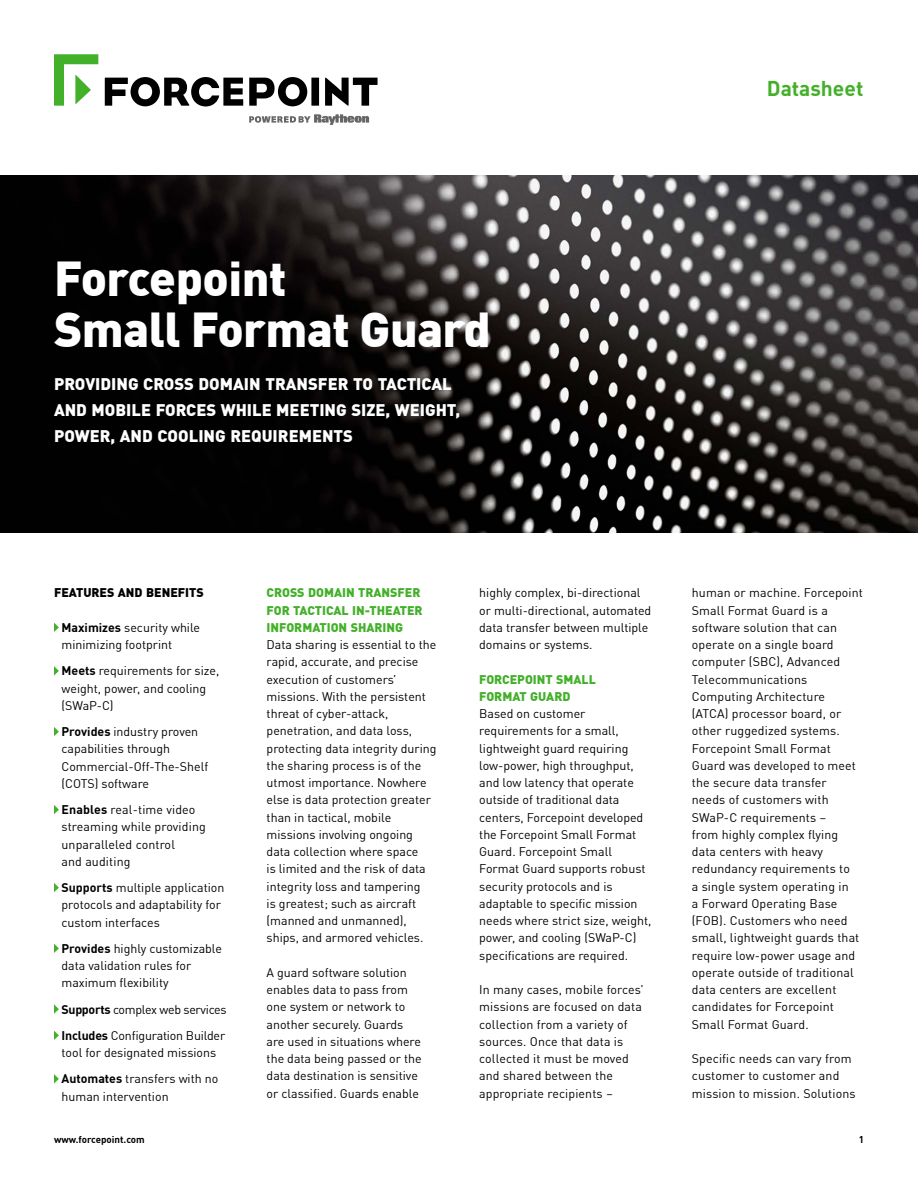
<style>
.page{position:relative;width:918px;height:1188px;background:#fff}
.page>*{position:absolute;margin:0;border:0;box-sizing:border-box;transform-origin:0 0}
.t1{font:900 48px/51.8px "DIN Offc Pro";letter-spacing:-.01em;color:#fff}
.t2{font:700 21px "DIN Offc Pro";color:#43b02a}
.t3{font:900 16.5px/25.8px "DIN Offc Pro";color:#fff}
.t4{font:12.3px/17.2px "DIN Offc Pro";color:#000}
.t5{font:900 12.3px/17.2px "DIN Offc Pro";color:#43b02a}
.t6{font:12.3px/26.2px "DIN Offc Pro";letter-spacing:-.025em;color:#000}
.t7{font:900 12.3px "DIN Offc Pro";color:#000}
.t8{font:700 9.75px "DIN Offc Pro";color:#000}
.s1{font-weight:700}
</style>
<div class="page">
<img style="left:0;top:176px;width:918px;height:356px">
<svg style="left:54px;top:54px;width:44px;height:52px"></svg>
<svg style="left:105px;top:77px;width:273px;height:29px"></svg>
<svg style="left:249px;top:114px;width:120px;height:11px"></svg>
<svg style="left:54px;top:623px;width:5px;height:9px"></svg>
<svg style="left:54px;top:666px;width:5px;height:9px"></svg>
<svg style="left:54px;top:727px;width:5px;height:9px"></svg>
<svg style="left:54px;top:805px;width:5px;height:9px"></svg>
<svg style="left:54px;top:883px;width:5px;height:9px"></svg>
<svg style="left:54px;top:944px;width:5px;height:9px"></svg>
<svg style="left:54px;top:1004px;width:5px;height:10px"></svg>
<svg style="left:54px;top:1031px;width:5px;height:9px"></svg>
<svg style="left:54px;top:1074px;width:5px;height:9px"></svg>
<h2 class="t2" style="left:767px;top:72px;width:98px">Datasheet</h2>
<h1 class="t1" style="left:54px;top:249px;width:438px">Forcepoint<br>Small Format Guard</h1>
<h3 class="t3" style="left:54px;top:370px;width:408px">PROVIDING CROSS DOMAIN TRANSFER TO TACTICAL<br>AND MOBILE FORCES WHILE MEETING SIZE, WEIGHT,<br>POWER, AND COOLING REQUIREMENTS</h3>
<p class="t7" style="left:54px;top:583px;width:151px">FEATURES AND BENEFITS</p>
<p class="t4" style="left:62px;top:618px;width:140px"><span class="s1">Maximizes</span> security while minimizing footprint</p>
<p class="t4" style="left:62px;top:662px;width:159px"><span class="s1">Meets</span> requirements for size, weight, power, and cooling (SWaP-C)</p>
<p class="t4" style="left:62px;top:722px;width:148px"><span class="s1">Provides</span> industry proven capabilities through<br>Commercial-Off-The-Shelf (COTS) software</p>
<p class="t4" style="left:62px;top:800px;width:146px"><span class="s1">Enables</span> real-time video streaming while providing unparalleled control<br>and auditing</p>
<p class="t4" style="left:62px;top:878px;width:164px"><span class="s1">Supports</span> multiple application protocols and adaptability for custom interfaces</p>
<p class="t4" style="left:62px;top:939px;width:162px"><span class="s1">Provides</span> highly customizable data validation rules for maximum flexibility</p>
<p class="t6" style="left:62px;top:995px;width:167px"><span class="s1">Supports</span> complex web services<br><span class="s1">Includes</span> Configuration Builder</p>
<p class="t4" style="left:62px;top:1039px;width:158px;line-height:26.2px">tool for designated missions<br><span class="s1">Automates</span> transfers with no</p>
<p class="t4" style="left:62px;top:1087px;width:109px">human intervention</p>
<p class="t5" style="left:267px;top:583px;width:158px">CROSS DOMAIN TRANSFER<br>FOR TACTICAL IN-THEATER<br>INFORMATION SHARING</p>
<p class="t4" style="left:267px;top:635px;width:171px">Data sharing is essential to the rapid, accurate, and precise execution of customers’ missions. With the persistent threat of cyber-attack, penetration, and data loss, protecting data integrity during the sharing process is of the utmost importance. Nowhere else is data protection greater than in tactical, mobile missions involving ongoing data collection where space<br>is limited and the risk of data integrity loss and tampering<br>is greatest; such as aircraft (manned and unmanned), ships, and armored vehicles.</p>
<p class="t4" style="left:267px;top:963px;width:157px">A guard software solution enables data to pass from one system or network to another securely. Guards are used in situations where the data being passed or the data destination is sensitive or classified. Guards enable</p>
<p class="t4" style="left:479px;top:584px;width:174px">highly complex, bi-directional or multi-directional, automated data transfer between multiple domains or systems.</p>
<p class="t5" style="left:479px;top:670px;width:118px">FORCEPOINT SMALL<br>FORMAT GUARD</p>
<p class="t4" style="left:479px;top:704px;width:174px">Based on customer requirements for a small, lightweight guard requiring low-power, high throughput, and low latency that operate outside of traditional data centers, Forcepoint developed the Forcepoint Small Format<br>Guard. Forcepoint Small<br>Format Guard supports robust security protocols and is adaptable to specific mission needs where strict size, weight, power, and cooling (SWaP-C) specifications are required.</p>
<p class="t4" style="left:479px;top:980px;width:166px">In many cases, mobile forces’ missions are focused on data collection from a variety of sources. Once that data is collected it must be moved and shared between the appropriate recipients –</p>
<p class="t4" style="left:692px;top:584px;width:173px">human or machine. Forcepoint<br>Small Format Guard is a software solution that can operate on a single board computer (SBC), Advanced<br>Telecommunications<br>Computing Architecture (ATCA) processor board, or other ruggedized systems.<br>Forcepoint Small Format<br>Guard was developed to meet the secure data transfer needs of customers with<br>SWaP-C requirements –<br>from highly complex flying data centers with heavy redundancy requirements to<br>a single system operating in<br>a Forward Operating Base (FOB). Customers who need small, lightweight guards that require low-power usage and operate outside of traditional data centers are excellent candidates for Forcepoint<br>Small Format Guard.</p>
<p class="t4" style="left:692px;top:1049px;width:165px">Specific needs can vary from customer to customer and mission to mission. Solutions</p>
<p class="t8" style="left:54px;top:1132px;width:92px">www.forcepoint.com</p>
<p class="t8" style="left:859px;top:1132px;width:7px">1</p>
</div>
